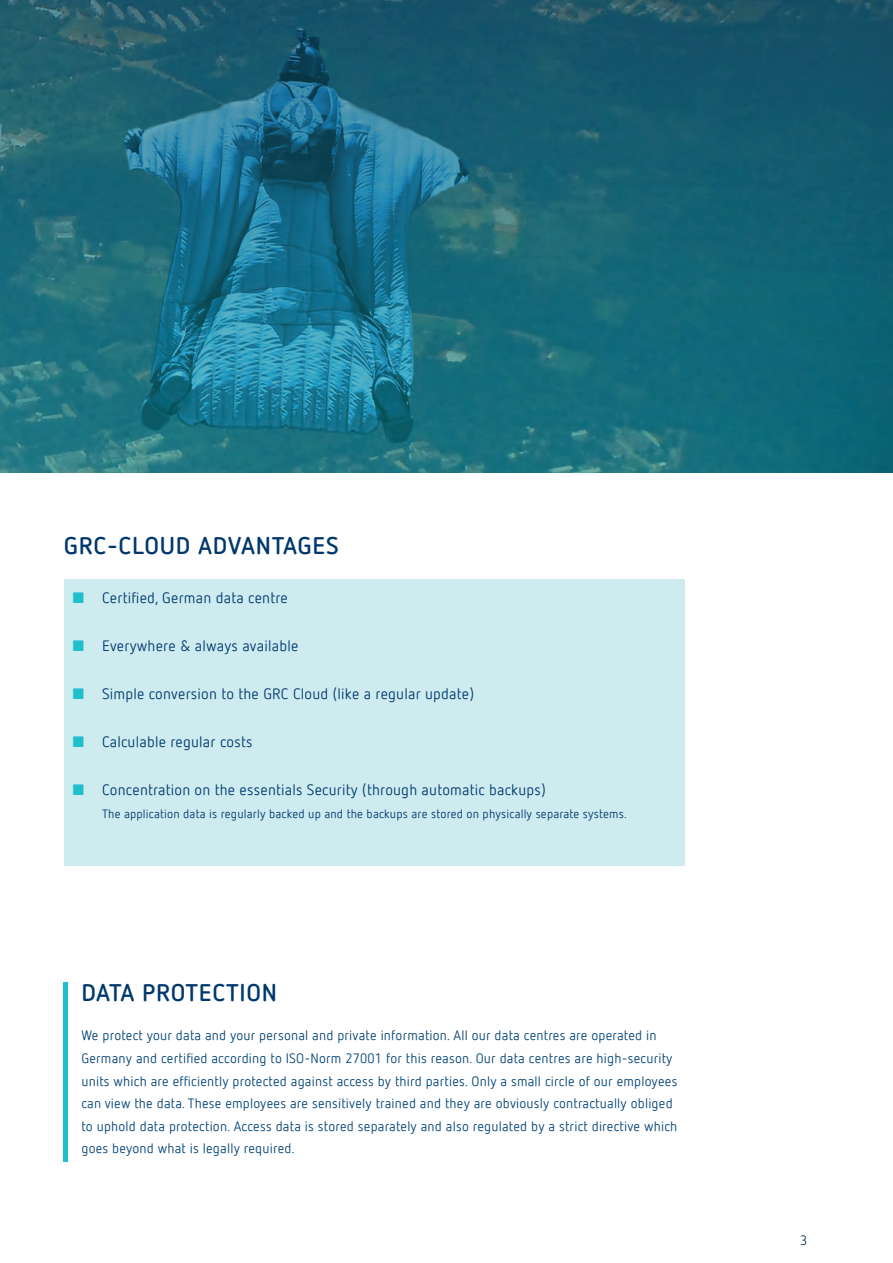
<style>
.page{position:relative;width:893px;height:1263px;background:#fff}
.page>*{position:absolute;margin:0;border:0;box-sizing:border-box;transform-origin:0 0}
.Aufzählung_türkis{font:700 24px "Netto Offc";letter-spacing:.03em;color:#00386c}
.t1{font:15px "Netto Offc";letter-spacing:.015em;color:#00386c}
.Aufzählung_türkis-2{font:13.5px/22.5px "Netto Offc";letter-spacing:.015em;color:#034477}
.t2{font:13.5px "Netto Offc";color:#00386c}
.t3{font:12px "Netto Offc";letter-spacing:.015em;color:#00386c}
.s1{color:#21bece}
</style>
<div class="page">
<svg style="left:0;top:0;width:893px;height:472px;background:#1a687b"></svg>
<div style="left:64px;top:579px;width:621px;height:286px;background:#ceebf0"></div>
<hr style="left:64px;top:983px;width:4px;height:179px;background:#21bece">
<p class="Aufzählung_türkis" style="left:64px;top:531px;width:276px">GRC-CLOUD ADVANTAGES</p>
<p class="t1" style="left:72px;top:589px;width:217px"><span class="s1">■</span> Certified, German data centre</p>
<p class="t1" style="left:72px;top:637px;width:228px"><span class="s1">■</span> Everywhere &amp; always available</p>
<p class="t1" style="left:72px;top:685px;width:403px"><span class="s1">■</span> Simple conversion to the GRC Cloud (like a regular update)</p>
<p class="t1" style="left:72px;top:733px;width:182px"><span class="s1">■</span> Calculable regular costs</p>
<p class="t1" style="left:72px;top:781px;width:475px"><span class="s1">■</span> Concentration on the essentials Security (through automatic backups)</p>
<p class="t3" style="left:102px;top:806px;width:526px">The application data is regularly backed up and the backups are stored on physically separate systems.</p>
<p class="Aufzählung_türkis" style="left:81px;top:977px;width:197px">DATA PROTECTION</p>
<p class="Aufzählung_türkis-2" style="left:81px;top:1024px;width:597px">We protect your data and your personal and private information. All our data centres are operated in Germany and certified according to ISO-Norm 27001 for this reason. Our data centres are high-security units which are efficiently protected against access by third parties. Only a small circle of our employees can view the data. These employees are sensitively trained and they are obviously contractually obliged to uphold data protection. Access data is stored separately and also regulated by a strict directive which goes beyond what is legally required.</p>
<p class="t2" style="left:800px;top:1232px;width:9px">3</p>
</div>
